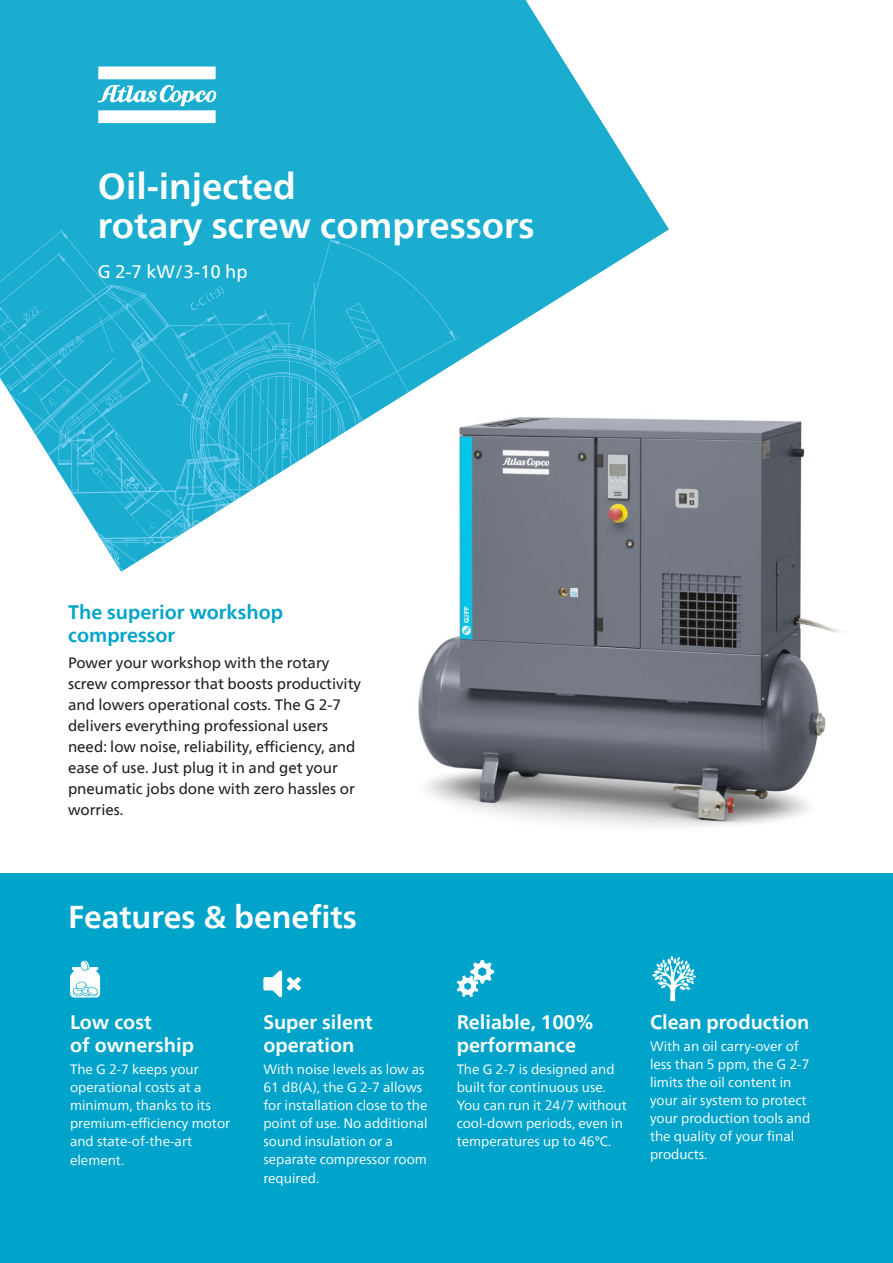
<style>
.page{position:relative;width:893px;height:1263px;background:#fff}
.page>*{position:absolute;margin:0;border:0;box-sizing:border-box;transform-origin:0 0}
.Headline{font:700 36px/39px "Neue Frutiger World";color:#fff}
.Headline-2{font:700 31.5px "Neue Frutiger World";color:#fff}
.Headline_level_02{font:700 19.5px/23.4px "Neue Frutiger World";color:#fff}
.Headline_level_02-2{font:700 19.5px/23.4px "Neue Frutiger World";color:#00a4ca}
.Subhead{font:18px "Neue Frutiger World";color:#fff}
.Intro{font:15px/21px "Neue Frutiger World";color:#231f20}
.Headline_level_02-3{font:13.5px/18.1px "Neue Frutiger World";color:#fff}
</style>
<div class="page">
<img style="left:418px;top:419px;width:423px;height:408px">
<svg style="left:0;top:0;width:669px;height:572px;fill:#1aadcf"></svg>
<svg style="left:0;top:229px;width:460px;height:233px;fill:#1aadcf"></svg>
<svg style="left:0;top:332px;width:291px;height:239px"></svg>
<svg style="left:109px;top:293px;width:339px;height:163px;fill:#1aadcf"></svg>
<img style="left:213px;top:410px;width:4px;height:79px">
<img style="left:43px;top:377px;width:31px;height:37px">
<img style="left:285px;top:425px;width:28px;height:30px">
<img style="left:95px;top:439px;width:21px;height:26px">
<img style="left:149px;top:497px;width:34px;height:26px">
<svg style="left:98px;top:67px;width:118px;height:12px"></svg>
<svg style="left:98px;top:85px;width:118px;height:38px"></svg>
<div style="left:0;top:874px;width:893px;height:389px;background:#00a4ca"></div>
<svg style="left:457px;top:960px;width:37px;height:37px"></svg>
<svg style="left:70px;top:960px;width:30px;height:37px"></svg>
<svg style="left:652px;top:956px;width:44px;height:45px"></svg>
<svg style="left:263px;top:970px;width:38px;height:28px"></svg>
<p class="Headline" style="left:98px;top:166px;width:438px">Oil-injected<br>rotary screw compressors</p>
<p class="Subhead" style="left:98px;top:258px;width:151px">G 2-7 kW/3-10 hp</p>
<p class="Headline_level_02-2" style="left:68px;top:600px;width:217px">The superior workshop compressor</p>
<p class="Intro" style="left:68px;top:652px;width:294px">Power your workshop with the rotary screw compressor that boosts productivity and lowers operational costs. The G 2-7 delivers everything professional users need: low noise, reliability, efficiency, and ease of use. Just plug it in and get your pneumatic jobs done with zero hassles or worries.</p>
<p class="Headline-2" style="left:68px;top:889px;width:290px">Features &amp; benefits</p>
<p class="Headline_level_02" style="left:70px;top:1010px;width:125px">Low cost<br>of ownership</p>
<p class="Headline_level_02-3" style="left:70px;top:1061px;width:162px">The G 2-7 keeps your operational costs at a minimum, thanks to its premium-efficiency motor and state-of-the-art element.</p>
<p class="Headline_level_02" style="left:263px;top:1010px;width:111px">Super silent operation</p>
<p class="Headline_level_02-3" style="left:263px;top:1061px;width:166px">With noise levels as low as<br>61 dB(A), the G 2-7 allows for installation close to the point of use. No additional sound insulation or a separate compressor room required.</p>
<p class="Headline_level_02" style="left:457px;top:1010px;width:139px">Reliable, 100% performance</p>
<p class="Headline_level_02-3" style="left:457px;top:1061px;width:172px">The G 2-7 is designed and built for continuous use.<br>You can run it 24/7 without cool-down periods, even in temperatures up to 46°C.</p>
<p class="Headline_level_02" style="left:650px;top:1010px;width:161px">Clean production</p>
<p class="Headline_level_02-3" style="left:650px;top:1037px;width:162px">With an oil carry-over of less than 5 ppm, the G 2-7 limits the oil content in your air system to protect your production tools and the quality of your final products.</p>
</div>
